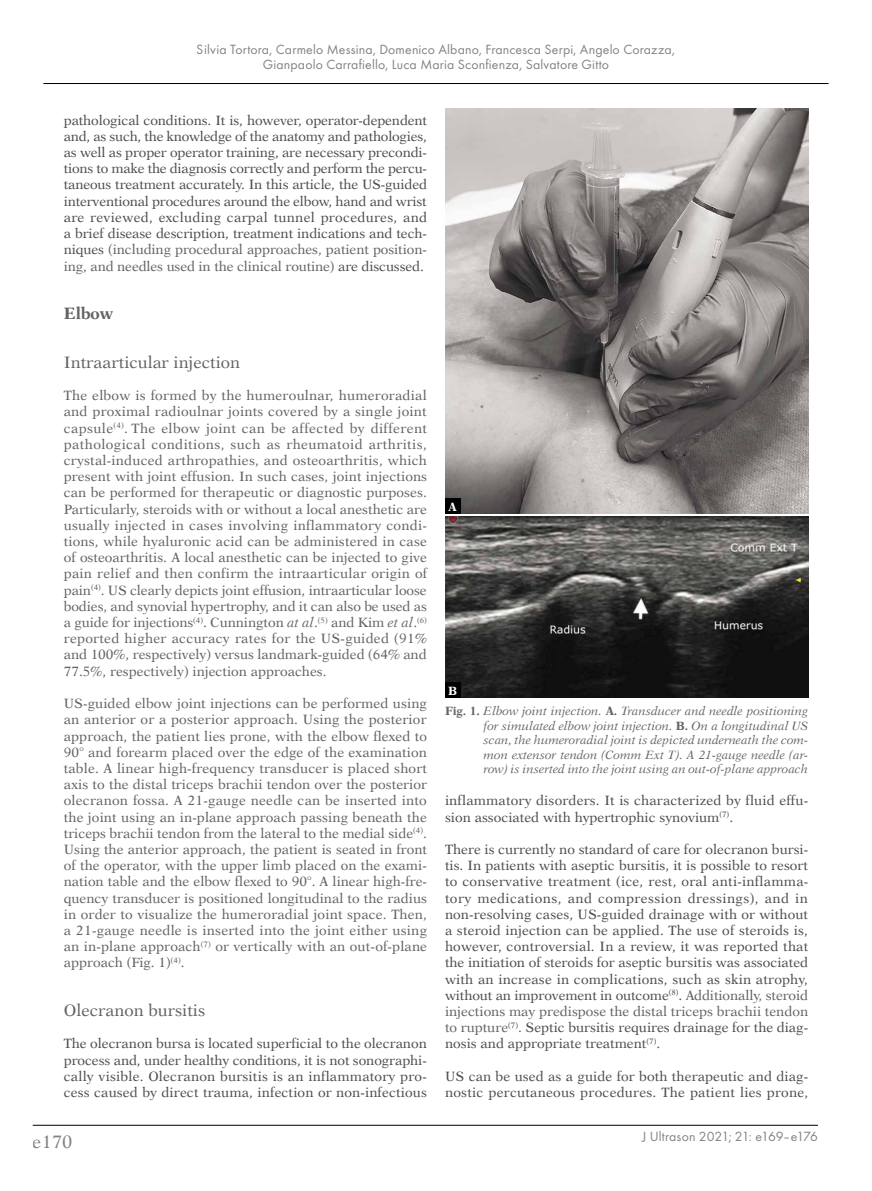
<style>
.page{position:relative;width:872px;height:1191px;background:#fff}
.page>*{position:absolute;margin:0;border:0;box-sizing:border-box;transform-origin:0 0}
.t1{font:18px "Dutch 823 EU Normal";color:#636363}
._2st_Srodtytul_PL_An{font:16.5px "Dutch 823 EU Normal";color:#636363}
._1st_Srodtytul_PL_An{font:16.5px "Dutch 823 EU Bold";color:#636363}
.t2{font:13.8px/14.4px "Futura TCE";letter-spacing:.01em;color:#636363;text-align:center}
.BANG_-_Body_Ang{font:13.5px/16.2px "Dutch 823 EU Normal";color:#636363;text-align:justify}
.BANG_-_Body_Ang-2{font:13.5px/16.2px "Dutch 823 EU Normal";letter-spacing:.005em;color:#4d4d4d;text-align:justify}
.Normalny{font:12px/14.4px "Dutch 823 EU Italic";color:#636363;text-align:justify}
.Normalny-2{font:12px "Dutch 823 EU Bold";color:#fff}
.s1{color:#636363}
.s2{font-family:"Dutch 823 EU Italic"}
.s3{font-family:"Dutch 823 EU Bold"}
</style>
<div class="page">
<hr style="left:33px;top:1125px;width:785px;height:1px;background:#000">
<hr style="left:43px;top:83px;width:785px;height:1px;background:#000">
<img style="left:445px;top:108px;width:363px;height:406px">
<div style="left:445px;top:499px;width:15px;height:15px;background:#000"></div>
<img style="left:445px;top:516px;width:363px;height:181px">
<div style="left:445px;top:682px;width:15px;height:15px;background:#000"></div>
<p class="t2" style="left:197px;top:42px;width:479px">Silvia Tortora, Carmelo Messina, Domenico Albano, Francesca Serpi, Angelo Corazza,<br>Gianpaolo Carrafiello, Luca Maria Sconfienza, Salvatore Gitto</p>
<p class="BANG_-_Body_Ang-2" style="left:64px;top:112px;width:365px">pathological conditions. It is, however, operator-dependent and, as such, the knowledge of the anatomy and pathologies, as well as proper operator training, are necessary precondi&shy;tions to make the diagnosis correctly and perform the percu&shy;taneous treatment accurately. In this article, the US-guided interventional procedures around the elbow, hand and wrist are reviewed, excluding carpal tunnel procedures, and a brief disease description, treatment indications and tech&shy;niques <span class="s1">(including procedural approaches, patient position&shy;ing, and needles used in the clinical routine)</span> are discussed.</p>
<p class="_1st_Srodtytul_PL_An" style="left:64px;top:303px;width:51px">Elbow</p>
<p class="_2st_Srodtytul_PL_An" style="left:64px;top:352px;width:178px">Intraarticular injection</p>
<p class="BANG_-_Body_Ang" style="left:64px;top:387px;width:365px">The elbow is formed by the humeroulnar, humeroradial and proximal radioulnar joints covered by a single joint capsule<sup>(4)</sup>. The elbow joint can be affected by different pathological conditions, such as rheumatoid arthritis, crystal-induced arthropathies, and osteoarthritis, which present with joint effusion. In such cases, joint injections can be performed for therapeutic or diagnostic purposes.<br>Particularly, steroids with or without a local anesthetic are usually injected in cases involving inflammatory condi&shy;tions, while hyaluronic acid can be administered in case of osteoarthritis. A local anesthetic can be injected to give pain relief and then confirm the intraarticular origin of pain<sup>(4)</sup>. US clearly depicts joint effusion, intraarticular loose bodies, and synovial hypertrophy, and it can also be used as a guide for injections<sup>(4)</sup>. Cunnington <span class="s2">at al</span>.<sup>(5)</sup> and Kim <span class="s2">et al</span>.<sup>(6) </sup>reported higher accuracy rates for the US-guided (91% and 100%, respectively) versus landmark-guided (64% and 77.5%, respectively) injection approaches.</p>
<p class="BANG_-_Body_Ang" style="left:64px;top:695px;width:365px">US-guided elbow joint injections can be performed using an anterior or a posterior approach. Using the posterior approach, the patient lies prone, with the elbow flexed to 90° and forearm placed over the edge of the examination table. A linear high-frequency transducer is placed short axis to the distal triceps brachii tendon over the posterior olecranon fossa. A 21-gauge needle can be inserted into the joint using an in-plane approach passing beneath the triceps brachii tendon from the lateral to the medial side<sup>(4)</sup>.<br>Using the anterior approach, the patient is seated in front of the operator, with the upper limb placed on the exami&shy;nation table and the elbow flexed to 90°. A linear high-fre&shy;quency transducer is positioned longitudinal to the radius in order to visualize the humeroradial joint space. Then, a 21-gauge needle is inserted into the joint either using an in-plane approach<sup>(7)</sup> or vertically with an out-of-plane approach (Fig. 1)<sup>(4)</sup>.</p>
<p class="_2st_Srodtytul_PL_An" style="left:64px;top:1000px;width:143px">Olecranon bursitis</p>
<p class="BANG_-_Body_Ang-2" style="left:64px;top:1035px;width:365px">The olecranon bursa is located superficial to the olecranon process and, under healthy conditions, it is not sonographi&shy;cally visible. Olecranon bursitis is an inflammatory pro&shy;cess caused by direct trauma, infection or non-infectious</p>
<p class="Normalny-2" style="left:448px;top:499px;width:10px">A</p>
<p class="Normalny-2" style="left:448px;top:683px;width:11px">B</p>
<p class="Normalny" style="left:483px;top:704px;width:326px;text-indent:-38px"><span class="s3">Fig. 1.</span> Elbow joint injection. <span class="s3">A.</span> Transducer and needle positioning for simulated elbow joint injection. <span class="s3">B.</span> On a longitudinal US scan, the humeroradial joint is depicted underneath the com&shy;mon extensor tendon (Comm Ext T). A 21-gauge needle (ar&shy;row) is inserted into the joint using an out-of-plane approach</p>
<p class="BANG_-_Body_Ang-2" style="left:445px;top:792px;width:365px">inflammatory disorders. It is characterized by fluid effu&shy;sion associated with hypertrophic synovium<sup>(7)</sup>.</p>
<p class="BANG_-_Body_Ang-2" style="left:445px;top:841px;width:365px">There is currently no standard of care for olecranon bursi&shy;tis. In patients with aseptic bursitis, it is possible to resort to conservative treatment (ice, rest, oral anti-inflamma&shy;tory medications, and compression dressings), and in non-resolving cases, US-guided drainage with or without a steroid injection can be applied. The use of steroids is, however, controversial. In a review, it was reported that the initiation of steroids for aseptic bursitis was associated with an increase in complications, such as skin atrophy, without an improvement in outcome<sup>(8)</sup>. <span class="s1">Additionally, steroid injections may predispose the distal triceps brachii tendon to rupture</span><sup>(7)</sup><span class="s1">.</span> Septic bursitis requires drainage for the diag&shy;nosis and appropriate treatment<sup>(7)</sup>.</p>
<p class="BANG_-_Body_Ang-2" style="left:445px;top:1068px;width:365px">US can be used as a guide for both therapeutic and diag&shy;nostic percutaneous procedures. The patient lies prone,</p>
<h1 class="t1" style="left:33px;top:1131px;width:41px">e170</h1>
<p class="t2" style="left:642px;top:1128px;width:177px">J Ultrason 2021; 21: e169–e176</p>
</div>
